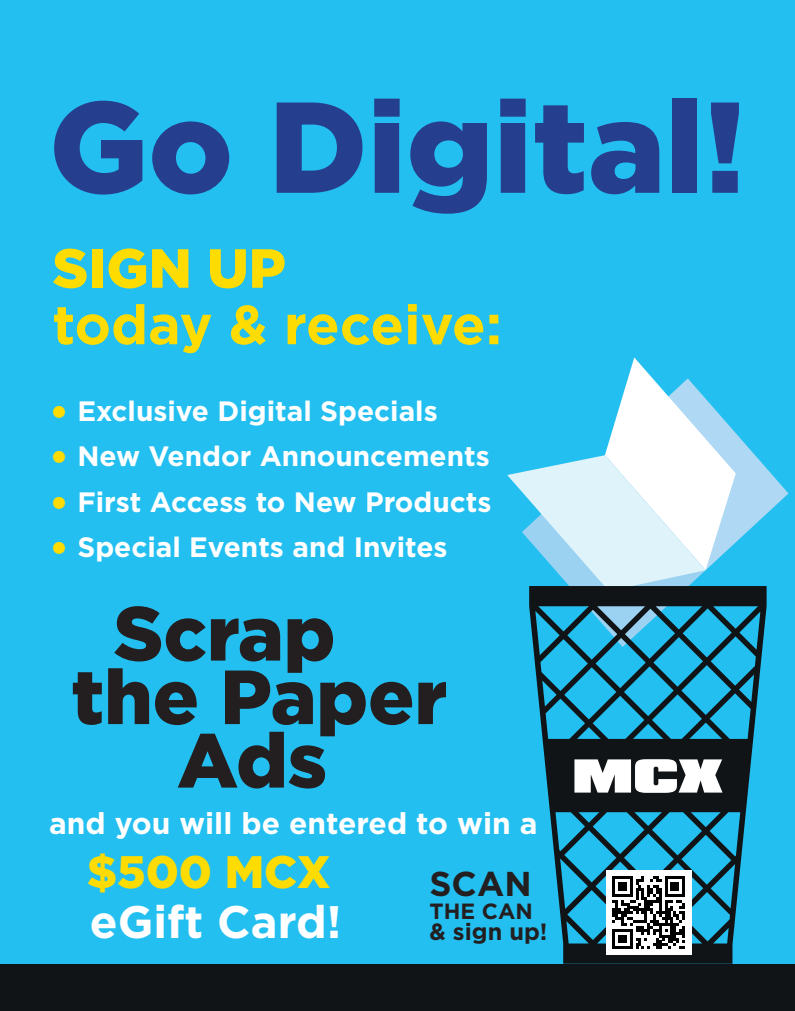
<style>
.page{position:relative;width:795px;height:1011px;background:#fff}
.page>*{position:absolute;margin:0;border:0;box-sizing:border-box;transform-origin:0 0}
.t1{font:900 129px "Gotham";color:#253f8e}
.t2{font:900 76.5px "Gotham";color:#231f20}
.t3{font:700 55px "Gotham";letter-spacing:-.01em;color:#ffdc01}
.t4{font:900 55px "Gotham";color:#ffdc01}
.t5{font:700 45.5px "Gotham";color:#fff}
.t6{font:900 45.5px "Gotham";color:#ffdc01}
.t7{font:700 34.5px "Gotham";color:#231f20}
.t8{font:700 30px "Gotham";color:#fff}
.t9{font:700 28px "Gotham";color:#fff}
.t10{font:700 23.5px "Gotham";color:#231f20}
.t11{font:700 22px "Gotham";color:#231f20}
.s1{font-size:40px;color:#ffdc01}
</style>
<div class="page">
<div style="left:0;top:0;width:795px;height:993px;background:#23bff0"></div>
<svg style="left:736px;top:433px;width:53px;height:109px"></svg>
<svg style="left:507px;top:357px;width:229px;height:229px"></svg>
<svg style="left:529px;top:586px;width:238px;height:378px"></svg>
<div style="left:0;top:964px;width:795px;height:47px;background:#111416"></div>
<svg style="left:574px;top:759px;width:149px;height:34px"></svg>
<div style="left:606px;top:871px;width:86px;height:84px;background:#fff"></div>
<svg style="left:612px;top:877px;width:73px;height:72px"></svg>
<p class="t1" style="left:49px;top:58px;width:698px">Go Digital!</p>
<p class="t4" style="left:52px;top:230px;width:235px">SIGN UP</p>
<p class="t3" style="left:52px;top:288px;width:451px">today &amp; receive:</p>
<p class="t9" style="left:49px;top:392px;width:390px"><span class="s1">•</span> Exclusive Digital Specials</p>
<p class="t9" style="left:49px;top:438px;width:442px"><span class="s1">•</span> New Vendor Announcements</p>
<p class="t9" style="left:49px;top:483px;width:444px"><span class="s1">•</span> First Access to New Products</p>
<p class="t9" style="left:49px;top:529px;width:400px"><span class="s1">•</span> Special Events and Invites</p>
<p class="t2" style="left:114px;top:581px;width:223px">Scrap</p>
<p class="t2" style="left:71px;top:644px;width:377px">the Paper</p>
<p class="t2" style="left:177px;top:708px;width:151px">Ads</p>
<p class="t8" style="left:49px;top:803px;width:490px">and you will be entered to win a</p>
<p class="t6" style="left:87px;top:841px;width:245px">$500 MCX</p>
<p class="t5" style="left:90px;top:892px;width:253px">eGift Card!</p>
<p class="t7" style="left:430px;top:861px;width:104px">SCAN</p>
<p class="t11" style="left:430px;top:897px;width:105px">THE CAN</p>
<p class="t10" style="left:430px;top:917px;width:119px">&amp; sign up!</p>
</div>
